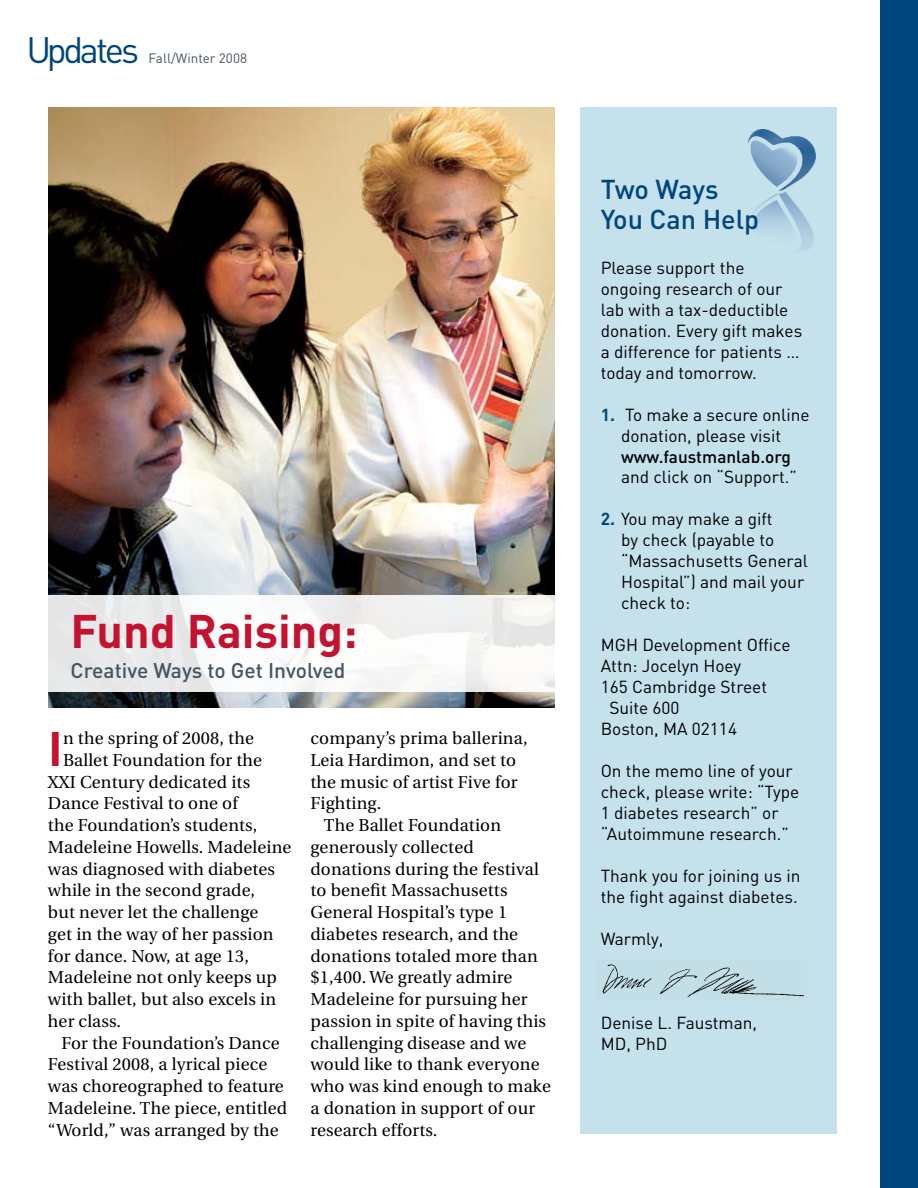
<style>
.page{position:relative;width:918px;height:1188px;background:#fff}
.page>*{position:absolute;margin:0;border:0;box-sizing:border-box;transform-origin:0 0}
.t1{font:700 47.85px "DIN";color:#c41230}
.t2{font:700 46.5px "DIN";color:#c41230}
.t3{font:36.3px "DIN";letter-spacing:-.09em;color:#00457c}
.t4{font:500 27px/30px "DIN";color:#00457c}
.t5{font:500 21px "DIN";color:#455560}
.t6{font:17.25px "Utopia";letter-spacing:.01em;color:#000}
.t7{font:17.25px/21px "DIN";color:#000}
.t8{font:500 17.25px "DIN";color:#000}
.t9{font:13.5px "DIN";color:#455560}
.s1{font-weight:700;color:#00457c}
</style>
<div class="page">
<div style="left:580px;top:108px;width:257px;height:1026px;background:#c4e1ec"></div>
<img style="left:48px;top:108px;width:507px;height:600px">
<svg style="left:48px;top:596px;width:507px;height:96px"></svg>
<img style="left:596px;top:960px;width:211px;height:41px">
<div style="left:880px;top:0;width:38px;height:1188px;background:#00457c"></div>
<h3 class="t3" style="left:26px;top:27px;width:114px">Updates</h3>
<p class="t9" style="left:149px;top:50px;width:100px">Fall/Winter 2008</p>
<h2 class="t2" style="left:70px;top:601px;width:289px">Fund Raising:</h2>
<p class="t5" style="left:70px;top:657px;width:276px">Creative Ways to Get Involved</p>
<h1 class="t1" style="left:48px;top:717px;width:16px">I</h1>
<p class="t6" style="left:63px;top:729px;width:192px">n the spring of 2008, the</p>
<p class="t6" style="left:63px;top:750px;width:200px">Ballet Foundation for the</p>
<p class="t6" style="left:48px;top:772px;width:204px">XXI Century dedicated its</p>
<p class="t6" style="left:48px;top:794px;width:191px">Dance Festival to one of</p>
<p class="t6" style="left:48px;top:816px;width:211px">the Foundation’s students,</p>
<p class="t6" style="left:48px;top:837px;width:245px">Madeleine Howells. Madeleine</p>
<p class="t6" style="left:48px;top:859px;width:229px">was diagnosed with diabetes</p>
<p class="t6" style="left:48px;top:881px;width:209px">while in the second grade,</p>
<p class="t6" style="left:48px;top:903px;width:212px">but never let the challenge</p>
<p class="t6" style="left:48px;top:924px;width:227px">get in the way of her passion</p>
<p class="t6" style="left:48px;top:946px;width:203px">for dance. Now, at age 13,</p>
<p class="t6" style="left:48px;top:968px;width:230px">Madeleine not only keeps up</p>
<p class="t6" style="left:48px;top:990px;width:230px">with ballet, but also excels in</p>
<p class="t6" style="left:48px;top:1011px;width:75px">her class.</p>
<p class="t6" style="left:62px;top:1033px;width:220px">For the Foundation’s Dance</p>
<p class="t6" style="left:48px;top:1055px;width:221px">Festival 2008, a lyrical piece</p>
<p class="t6" style="left:48px;top:1077px;width:237px">was choreographed to feature</p>
<p class="t6" style="left:48px;top:1098px;width:241px">Madeleine. The piece, entitled</p>
<p class="t6" style="left:48px;top:1120px;width:232px">“World,” was arranged by the</p>
<p class="t6" style="left:310px;top:729px;width:219px">company’s prima ballerina,</p>
<p class="t6" style="left:310px;top:750px;width:207px">Leia Hardimon, and set to</p>
<p class="t6" style="left:310px;top:772px;width:209px">the music of artist Five for</p>
<p class="t6" style="left:310px;top:794px;width:72px">Fighting.</p>
<p class="t6" style="left:324px;top:816px;width:179px">The Ballet Foundation</p>
<p class="t6" style="left:310px;top:837px;width:165px">generously collected</p>
<p class="t6" style="left:310px;top:859px;width:230px">donations during the festival</p>
<p class="t6" style="left:310px;top:881px;width:199px">to benefit Massachusetts</p>
<p class="t6" style="left:310px;top:903px;width:198px">General Hospital’s type 1</p>
<p class="t6" style="left:310px;top:924px;width:209px">diabetes research, and the</p>
<p class="t6" style="left:310px;top:946px;width:229px">donations totaled more than</p>
<p class="t6" style="left:310px;top:968px;width:203px">$1,400. We greatly admire</p>
<p class="t6" style="left:310px;top:990px;width:218px">Madeleine for pursuing her</p>
<p class="t6" style="left:310px;top:1011px;width:237px">passion in spite of having this</p>
<p class="t6" style="left:310px;top:1033px;width:217px">challenging disease and we</p>
<p class="t6" style="left:310px;top:1055px;width:231px">would like to thank everyone</p>
<p class="t6" style="left:310px;top:1077px;width:242px">who was kind enough to make</p>
<p class="t6" style="left:310px;top:1098px;width:226px">a donation in support of our</p>
<p class="t6" style="left:310px;top:1120px;width:129px">research efforts.</p>
<h3 class="t4" style="left:601px;top:173px;width:160px">Two Ways<br>You Can Help</h3>
<p class="t7" style="left:601px;top:256px;width:203px">Please support the ongoing research of our lab with a tax-deductible donation. Every gift makes a difference for patients … today and tomorrow.</p>
<p class="t7" style="left:601px;top:403px;width:210px;text-align:center"><span class="s1">1.</span> To make a secure online donation, please visit</p>
<p class="t8" style="left:621px;top:445px;width:171px">www.faustmanlab.org</p>
<p class="t7" style="left:621px;top:466px;width:177px">and click on “Support.”</p>
<p class="t7" style="left:621px;top:508px;width:188px;text-indent:-20px"><span class="s1">2.</span> You may make a gift<br>by check (payable to “Massachusetts General<br>Hospital”) and mail your check to:</p>
<p class="t7" style="left:601px;top:634px;width:191px">MGH Development Office</p>
<p class="t7" style="left:601px;top:655px;width:142px">Attn: Jocelyn Hoey</p>
<p class="t7" style="left:601px;top:676px;width:168px">165 Cambridge Street</p>
<p class="t7" style="left:609px;top:697px;width:72px">Suite 600</p>
<p class="t7" style="left:601px;top:718px;width:138px">Boston, MA 02114</p>
<p class="t7" style="left:601px;top:760px;width:200px">On the memo line of your check, please write: “Type<br>1 diabetes research” or “Autoimmune research.”</p>
<p class="t7" style="left:601px;top:865px;width:201px">Thank you for joining us in the fight against diabetes.</p>
<p class="t7" style="left:601px;top:928px;width:64px">Warmly,</p>
<p class="t7" style="left:601px;top:1012px;width:158px">Denise L. Faustman,<br>MD, PhD</p>
</div>
